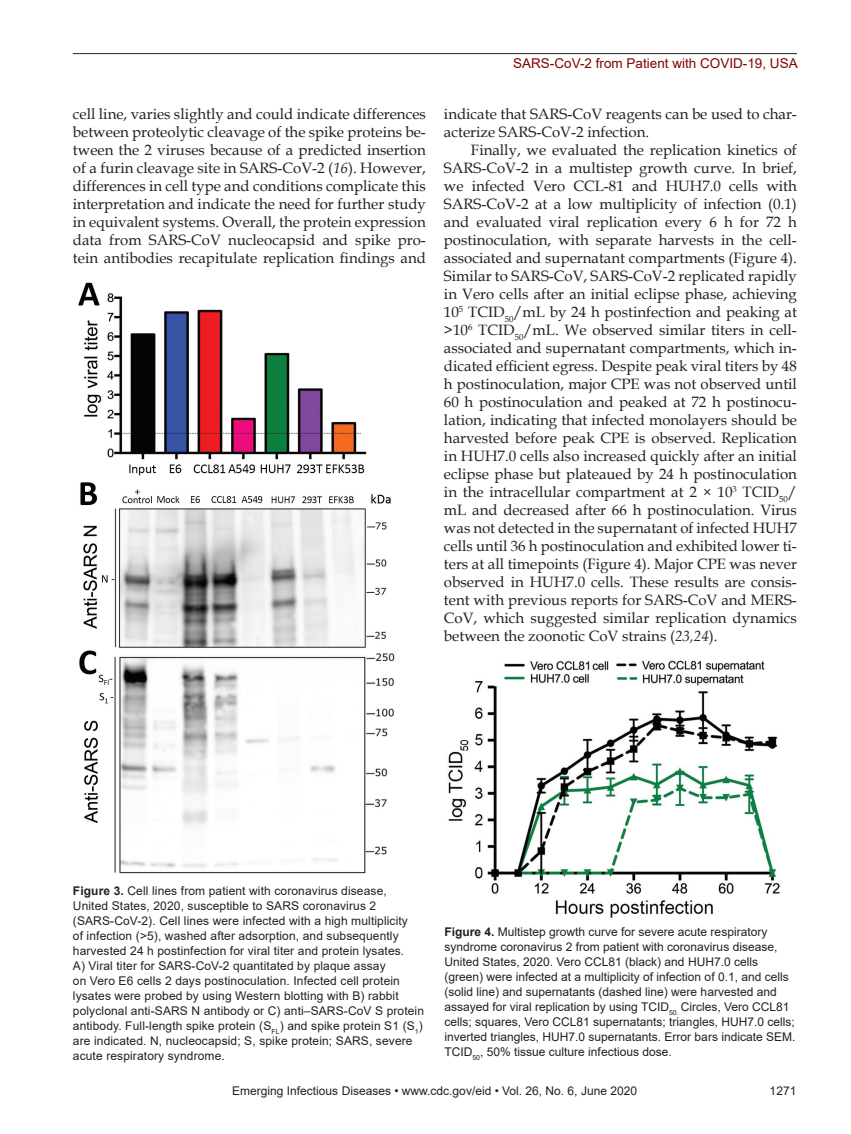
<style>
.page{position:relative;width:851px;height:1134px;background:#fff}
.page>*{position:absolute;margin:0;border:0;box-sizing:border-box;transform-origin:0 0}
.Body_Text{font:15px/18px "Book Antiqua";color:#231f20;text-align:justify}
.Running_Head{font:13.5px "Arial";color:#820301}
.Figure_Legend{font:12px/15px "Arial";letter-spacing:.01em;color:#231f20}
.s1{font-style:italic}
.s2{font-weight:700}
</style>
<div class="page">
<hr style="left:73px;top:53px;width:723px;height:1px;background:#231f20">
<img style="left:78px;top:282px;width:317px;height:592px">
<img style="left:448px;top:660px;width:332px;height:258px">
<p class="Running_Head" style="left:513px;top:54px;width:286px">SARS-CoV-2 from Patient with COVID-19, USA</p>
<p class="Body_Text" style="left:73px;top:104px;width:354px">cell line, varies slightly and could indicate differences between proteolytic cleavage of the spike proteins be&shy;tween the 2 viruses because of a predicted insertion of a furin cleavage site in SARS-CoV-2 (<span class="s1">16</span>). However, differences in cell type and conditions complicate this interpretation and indicate the need for further study in equivalent systems. Overall, the protein expression data from SARS-CoV nucleocapsid and spike pro&shy;tein antibodies recapitulate replication findings and</p>
<p class="Body_Text" style="left:444px;top:104px;width:354px">indicate that SARS-CoV reagents can be used to char&shy;acterize SARS-CoV-2 infection.</p>
<p class="Body_Text" style="left:444px;top:140px;width:354px;text-indent:27px">Finally, we evaluated the replication kinetics of SARS-CoV-2 in a multistep growth curve. In brief, we infected Vero CCL-81 and HUH7.0 cells with SARS-CoV-2 at a low multiplicity of infection (0.1) and evaluated viral replication every 6 h for 72 h postinoculation, with separate harvests in the cell&shy;associated and supernatant compartments (Figure 4).<br>Similar to SARS-CoV, SARS-CoV-2 replicated rapidly in Vero cells after an initial eclipse phase, achieving 10<sup>5</sup> TCID<sub>50</sub>/mL by 24 h postinfection and peaking at &gt;10<sup>6</sup> TCID<sub>50</sub>/mL. We observed similar titers in cell&shy;associated and supernatant compartments, which in&shy;dicated efficient egress. Despite peak viral titers by 48 h postinoculation, major CPE was not observed until 60 h postinoculation and peaked at 72 h postinocu&shy;lation, indicating that infected monolayers should be harvested before peak CPE is observed. Replication in HUH7.0 cells also increased quickly after an initial eclipse phase but plateaued by 24 h postinoculation in the intracellular compartment at 2 × 10<sup>3</sup> TCID<sub>50</sub>/ mL and decreased after 66 h postinoculation. Virus was not detected in the supernatant of infected HUH7 cells until 36 h postinoculation and exhibited lower ti&shy;ters at all timepoints (Figure 4). Major CPE was never observed in HUH7.0 cells. These results are consis&shy;tent with previous reports for SARS-CoV and MERS-CoV, which suggested similar replication dynamics between the zoonotic CoV strains (<span class="s1">23,24</span>).</p>
<p class="Figure_Legend" style="left:73px;top:883px;width:352px"><span class="s2">Figure 3.</span> Cell lines from patient with coronavirus disease, United States, 2020, susceptible to SARS coronavirus 2 (SARS-CoV-2). Cell lines were infected with a high multiplicity<br>of infection (&gt;5), washed after adsorption, and subsequently harvested 24 h postinfection for viral titer and protein lysates.<br>A) Viral titer for SARS-CoV-2 quantitated by plaque assay<br>on Vero E6 cells 2 days postinoculation. Infected cell protein lysates were probed by using Western blotting with B) rabbit polyclonal anti-SARS N antibody or C) anti–SARS-CoV S protein antibody. Full-length spike protein (S<sub>FL</sub>) and spike protein S1 (S<sub>1</sub>) are indicated. N, nucleocapsid; S, spike protein; SARS, severe acute respiratory syndrome.</p>
<p class="Figure_Legend" style="left:444px;top:925px;width:352px"><span class="s2">Figure 4.</span> Multistep growth curve for severe acute respiratory syndrome coronavirus 2 from patient with coronavirus disease, United States, 2020. Vero CCL81 (black) and HUH7.0 cells (green) were infected at a multiplicity of infection of 0.1, and cells (solid line) and supernatants (dashed line) were harvested and assayed for viral replication by using TCID<sub>50.</sub> Circles, Vero CCL81 cells; squares, Vero CCL81 supernatants; triangles, HUH7.0 cells; inverted triangles, HUH7.0 supernatants. Error bars indicate SEM.<br>TCID<sub>50</sub>, 50% tissue culture infectious dose.</p>
<p class="Figure_Legend" style="left:232px;top:1084px;width:406px">Emerging Infectious Diseases • www.cdc.gov/eid • Vol. 26, No. 6, June 2020</p>
<p class="Figure_Legend" style="left:769px;top:1084px;width:28px">1271</p>
</div>
